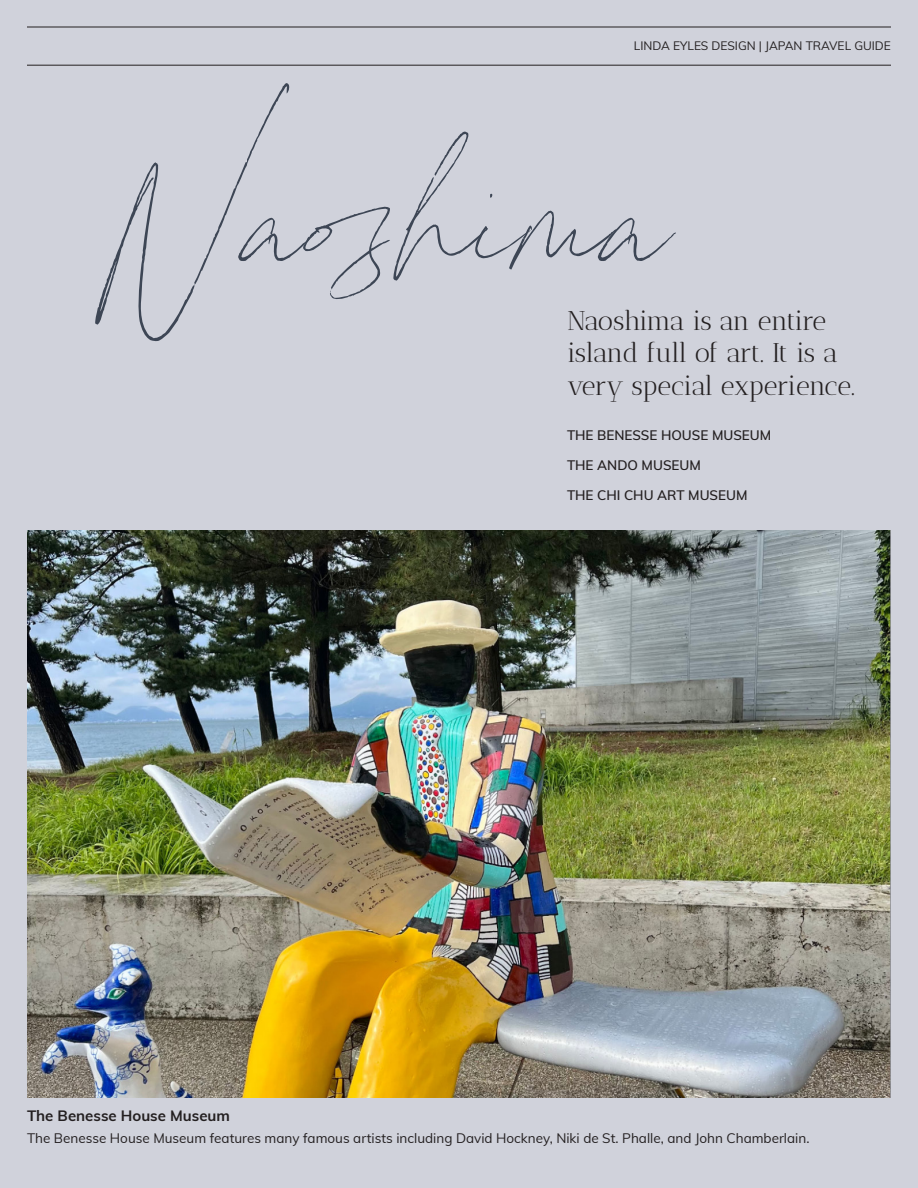
<style>
.page{position:relative;width:918px;height:1188px;background:#d0d2db}
.page>*{position:absolute;margin:0;border:0;box-sizing:border-box;transform-origin:0 0}
.t1{font:243px "Sebastian Bobby";color:#3d4655}
.t2{font:27px/32.4px "Antic Didone";letter-spacing:-.03em;color:#231f20}
.t3{font:700 15px "Muli";color:#231f20}
.Body_Copy{font:13.5px "Muli";color:#231f20}
.t4{font:600 13.5px "Muli";color:#231f20}
.t5{font:12px "Muli";color:#231f20}
</style>
<div class="page">
<img style="left:27px;top:531px;width:864px;height:567px">
<hr style="left:27px;top:27px;width:864px;height:1px;background:#231f20">
<hr style="left:27px;top:65px;width:864px;height:1px;background:#231f20">
<p class="t5" style="left:634px;top:37px;width:259px">LINDA EYLES DESIGN | JAPAN TRAVEL GUIDE</p>
<p class="t1" style="left:100px;top:78px;width:577px">Naoshima</p>
<p class="t2" style="left:567px;top:304px;width:290px">Naoshima is an entire island full of art. It is a very special experience.</p>
<p class="t3" style="left:27px;top:1105px;width:204px">The Benesse House Museum</p>
<p class="t4" style="left:567px;top:425px;width:206px">THE BENESSE HOUSE MUSEUM</p>
<p class="t4" style="left:567px;top:455px;width:135px">THE ANDO MUSEUM</p>
<p class="t4" style="left:567px;top:485px;width:182px">THE CHI CHU ART MUSEUM</p>
<p class="Body_Copy" style="left:27px;top:1129px;width:784px">The Benesse House Museum features many famous artists including David Hockney, Niki de St. Phalle, and John Chamberlain.</p>
</div>
